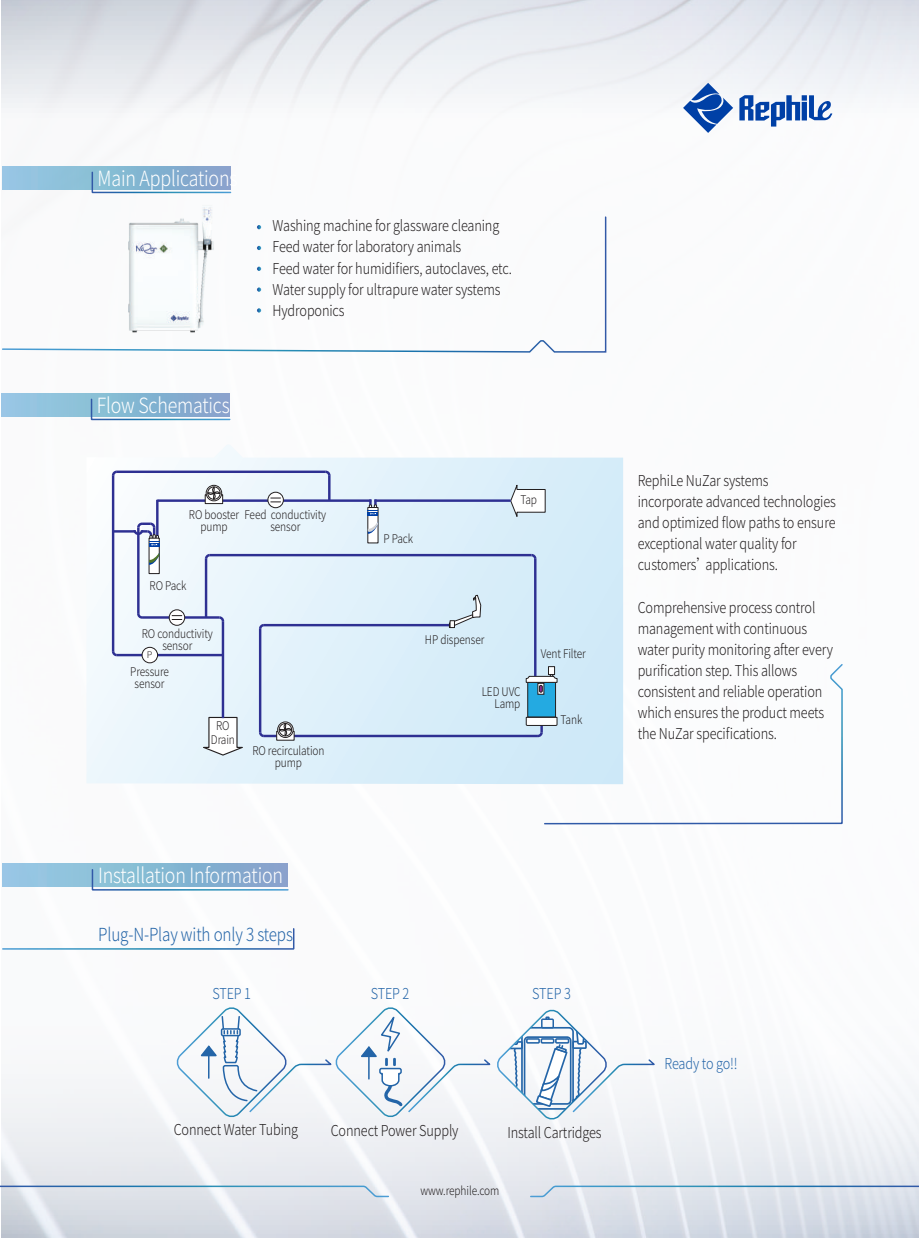
<style>
.page{position:relative;width:919px;height:1238px;background:#fff}
.page>*{position:absolute;margin:0;border:0;box-sizing:border-box;transform-origin:0 0}
.t1{font:300 21px "Source Han Sans CN";letter-spacing:-.01em;color:#fff;scale:.85 1}
.t2{font:300 18px "Source Han Sans CN";letter-spacing:-.01em;color:#2465a8;scale:.85 1}
.t3{font:300 15px/21px "Source Han Sans CN";letter-spacing:-.01em;color:#231f20;scale:.85 1}
.t4{font:300 15px "Source Han Sans CN";letter-spacing:-.01em;color:#2465a8;scale:.85 1}
.t5{font:300 12px/12px "Source Han Sans CN";letter-spacing:-.01em;color:#231f20;text-align:center;scale:.85 1}
.t6{font:300 9.15px "Source Han Sans CN";color:#231f20}
</style>
<div class="page">
<svg style="left:739px;top:95px;width:93px;height:32px"></svg>
<svg style="left:683px;top:83px;width:50px;height:50px"></svg>
<svg style="left:0;top:1184px;width:390px;height:14px;background:#cedae5"></svg>
<svg style="left:529px;top:1184px;width:389px;height:14px;background:#cddae6"></svg>
<div style="left:2px;top:393px;width:228px;height:23px;background:linear-gradient(to right,#94cde2,#80a4c9)"></div>
<svg style="left:90px;top:398px;width:141px;height:23px;background:#8cb5d3"></svg>
<svg style="left:543px;top:662px;width:301px;height:163px"></svg>
<div style="left:3px;top:166px;width:227px;height:24px;background:linear-gradient(to right,#93cce2,#7fa4c9)"></div>
<svg style="left:91px;top:171px;width:141px;height:23px;background:#8bb4d2"></svg>
<svg style="left:1px;top:215px;width:606px;height:139px"></svg>
<img style="left:121px;top:202px;width:100px;height:134px">
<div style="left:3px;top:863px;width:285px;height:23px;background:linear-gradient(to right,#95cde3,#7fa3c9)"></div>
<svg style="left:91px;top:868px;width:198px;height:23px;background:#8cb6d3"></svg>
<svg style="left:1px;top:923px;width:657px;height:198px"></svg>
<svg style="left:86px;top:444px;width:537px;height:340px"></svg>
<hr style="left:210px;top:554px;width:321px;height:2px;background:#2e3092">
<hr style="left:112px;top:475px;width:2px;height:176px;background:#2e3092">
<hr style="left:117px;top:654px;width:107px;height:2px;background:#2e3092">
<hr style="left:205px;top:559px;width:2px;height:58px;background:#2e3092">
<hr style="left:156px;top:499px;width:2px;height:39px;background:#2e3092">
<hr style="left:113px;top:530px;width:34px;height:2px;background:#2e3092">
<hr style="left:142px;top:616px;width:77px;height:2px;background:#2e3092">
<svg style="left:169px;top:609px;width:16px;height:16px"></svg>
<div style="left:169px;top:609px;width:16px;height:16px;border:1px solid #231f20;border-radius:50%"></div>
<svg style="left:172px;top:615px;width:10px;height:5px"></svg>
<svg style="left:198px;top:716px;width:46px;height:40px"></svg>
<hr style="left:157px;top:499px;width:214px;height:3px;background:#2e3092">
<svg style="left:268px;top:492px;width:15px;height:15px"></svg>
<div style="left:267px;top:491px;width:17px;height:17px;border:1px solid #231f20;border-radius:50%"></div>
<svg style="left:271px;top:497px;width:9px;height:5px"></svg>
<hr style="left:222px;top:621px;width:2px;height:97px;background:#2e3092">
<svg style="left:205px;top:494px;width:18px;height:10px"></svg>
<div style="left:206px;top:485px;width:16px;height:16px;border:1px solid #231f20;border-radius:50%"></div>
<svg style="left:207px;top:486px;width:14px;height:14px"></svg>
<hr style="left:328px;top:475px;width:2px;height:25px;background:#2e3092">
<hr style="left:117px;top:470px;width:208px;height:3px;background:#2e3092">
<div style="left:149px;top:537px;width:11px;height:37px;background:#fff;border:1px solid #231f20"></div>
<hr style="left:137px;top:527px;width:2px;height:87px;background:#2e3092">
<svg style="left:509px;top:480px;width:37px;height:41px"></svg>
<svg style="left:367px;top:507px;width:11px;height:36px"></svg>
<hr style="left:374px;top:499px;width:136px;height:3px;background:#2e3092">
<svg style="left:323px;top:469px;width:9px;height:9px"></svg>
<svg style="left:111px;top:649px;width:8px;height:8px"></svg>
<svg style="left:111px;top:469px;width:8px;height:9px"></svg>
<svg style="left:136px;top:611px;width:8px;height:9px"></svg>
<svg style="left:217px;top:615px;width:8px;height:8px"></svg>
<svg style="left:203px;top:552px;width:9px;height:9px"></svg>
<div style="left:548px;top:666px;width:7px;height:9px;background:#fff;border:1px solid #231f20"></div>
<div style="left:527px;top:682px;width:29px;height:35px;background:#24aae1;border:1px solid #231f20"></div>
<svg style="left:537px;top:692px;width:7px;height:2px"></svg>
<svg style="left:525px;top:674px;width:33px;height:18px"></svg>
<hr style="left:259px;top:629px;width:2px;height:103px;background:#2e3092">
<hr style="left:264px;top:734px;width:274px;height:3px;background:#2e3092">
<svg style="left:276px;top:730px;width:18px;height:10px"></svg>
<div style="left:277px;top:721px;width:16px;height:17px;border:1px solid #231f20;border-radius:50%"></div>
<svg style="left:278px;top:723px;width:14px;height:13px"></svg>
<svg style="left:258px;top:622px;width:8px;height:9px"></svg>
<svg style="left:529px;top:552px;width:8px;height:9px"></svg>
<svg style="left:258px;top:729px;width:8px;height:9px"></svg>
<svg style="left:525px;top:716px;width:33px;height:22px"></svg>
<hr style="left:534px;top:559px;width:2px;height:117px;background:#2e3092">
<hr style="left:264px;top:624px;width:185px;height:2px;background:#2e3092">
<div style="left:142px;top:647px;width:15px;height:15px;background:#fff;border-radius:50%"></div>
<div style="left:142px;top:647px;width:16px;height:16px;border:1px solid #231f20;border-radius:50%"></div>
<svg style="left:149px;top:552px;width:10px;height:13px"></svg>
<svg style="left:132px;top:521px;width:27px;height:25px"></svg>
<svg style="left:368px;top:521px;width:10px;height:13px"></svg>
<svg style="left:368px;top:500px;width:10px;height:15px"></svg>
<svg style="left:448px;top:594px;width:33px;height:34px"></svg>
<svg style="left:449px;top:620px;width:6px;height:8px"></svg>
<h1 class="t1" style="left:98px;top:166px;width:166px">Main Applications</h1>
<h1 class="t1" style="left:97px;top:393px;width:158px">Flow Schematics</h1>
<p class="t3" style="left:272px;top:216px;width:283px">Washing machine for glassware cleaning Feed water for laboratory animals<br>Feed water for humidifiers, autoclaves, etc.<br>Water supply for ultrapure water systems Hydroponics</p>
<p class="t5" style="left:200px;top:509px;width:150px;text-align:left;text-indent:-11px">RO booster Feed conductivity pump</p>
<p class="t5" style="left:270px;top:521px;width:37px">sensor</p>
<p class="t5" style="left:149px;top:579px;width:45px">RO Pack</p>
<p class="t5" style="left:383px;top:532px;width:36px">P Pack</p>
<p class="t5" style="left:520px;top:494px;width:21px">Tap</p>
<p class="t5" style="left:142px;top:627px;width:85px">RO conductivity sensor</p>
<p class="t5" style="left:425px;top:634px;width:71px">HP dispenser</p>
<p class="t6" style="left:147px;top:649px;width:7px">P</p>
<p class="t5" style="left:540px;top:648px;width:55px">Vent Filter</p>
<p class="t5" style="left:481px;top:686px;width:47px;text-align:right">LED UVC<br>Lamp</p>
<p class="t5" style="left:560px;top:713px;width:27px">Tank</p>
<p class="t5" style="left:130px;top:666px;width:47px">Pressure sensor</p>
<p class="t5" style="left:211px;top:719px;width:30px;line-height:13.5px">RO<br>Drain</p>
<p class="t5" style="left:252px;top:744px;width:86px">RO recirculation pump</p>
<p class="t3" style="left:637px;top:470px;width:234px">RephiLe NuZar systems incorporate advanced technologies and optimized flow paths to ensure exceptional water quality for customers’applications.</p>
<p class="t3" style="left:637px;top:597px;width:231px">Comprehensive process control management with continuous water purity monitoring after every purification step. This allows consistent and reliable operation which ensures the product meets the NuZar specifications.</p>
<h1 class="t1" style="left:98px;top:863px;width:219px">Installation Information</h1>
<p class="t2" style="left:98px;top:923px;width:230px">Plug-N-Play with only 3 steps</p>
<p class="t4" style="left:212px;top:984px;width:47px">STEP 1</p>
<p class="t4" style="left:371px;top:984px;width:47px">STEP 2</p>
<p class="t4" style="left:532px;top:984px;width:47px">STEP 3</p>
<p class="t3" style="left:174px;top:1118px;width:148px">Connect Water Tubing</p>
<p class="t3" style="left:331px;top:1120px;width:152px">Connect Power Supply</p>
<p class="t3" style="left:507px;top:1122px;width:112px">Install Cartridges</p>
<p class="t5" style="left:420px;top:1184px;width:94px">www.rephile.com</p>
<p class="t4" style="left:664px;top:1054px;width:87px">Ready to go!!</p>
</div>
